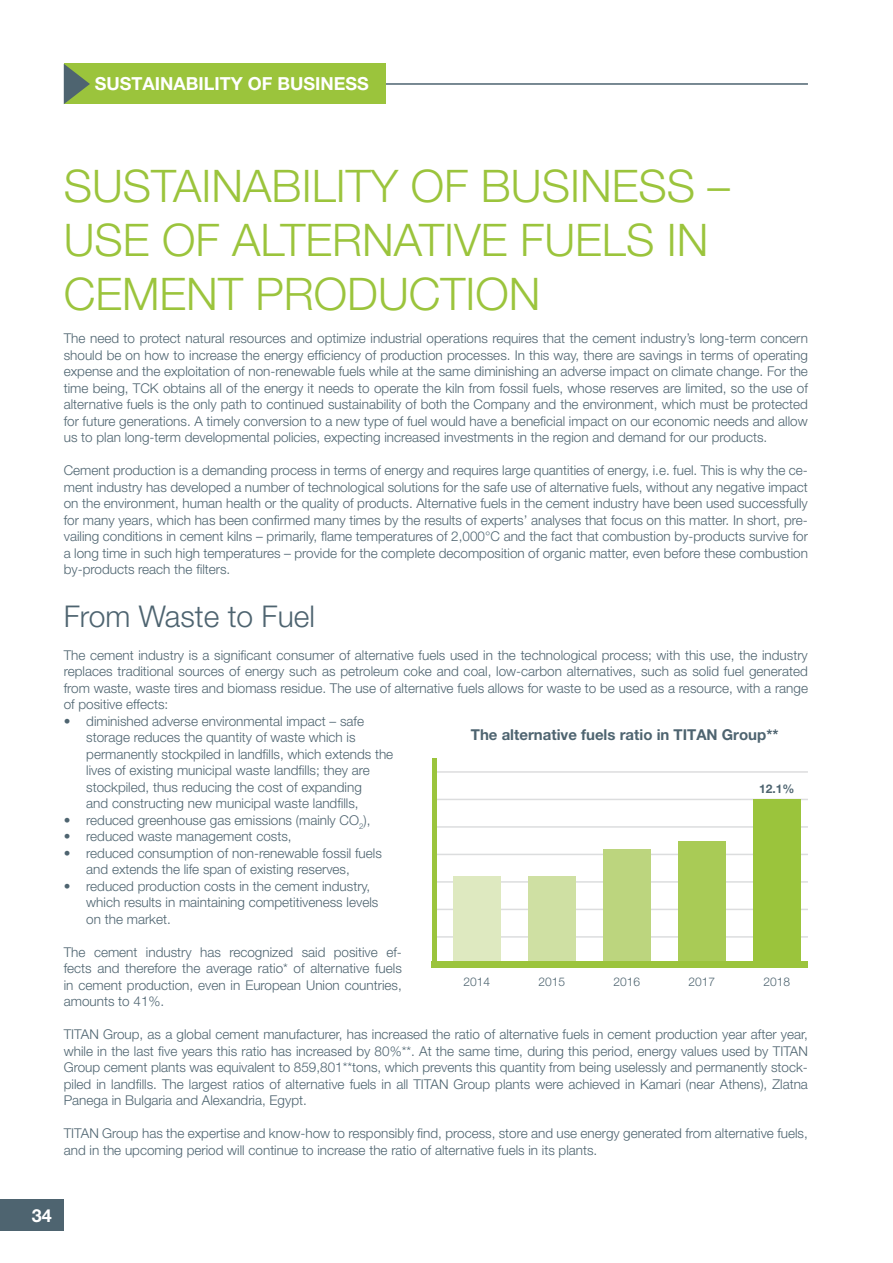
<style>
.page{position:relative;width:893px;height:1263px;background:#fff}
.page>*{position:absolute;margin:0;border:0;box-sizing:border-box;transform-origin:0 0}
.t1{font:300 45px/54px "Helvetica Neue LT Pro";color:#9bc43c}
.t2{font:300 30px "Helvetica Neue LT Pro";color:#4e6470}
.t3{font:700 18px "Helvetica Neue LT Pro";color:#fff}
.t4{font:700 15px "Helvetica Neue LT Pro";color:#4e6470}
.t5{font:300 13.5px/16.5px "Helvetica Neue LT Pro";color:#4e6470;text-align:justify}
.t6{font:300 12px "Helvetica Neue LT Pro";color:#4e6470}
.t7{font:700 12px "Helvetica Neue LT Pro";color:#4e6470}
</style>
<div class="page">
<div style="left:0;top:1199px;width:64px;height:32px;background:#4e6470"></div>
<hr style="left:183px;top:83px;width:625px;height:2px;background:#4e6470">
<div style="left:64px;top:64px;width:322px;height:40px;background:#9bc43c"></div>
<svg style="left:64px;top:64px;width:26px;height:40px"></svg>
<hr style="left:433px;top:936px;width:375px;height:2px;background:#dcddde">
<hr style="left:433px;top:909px;width:375px;height:1px;background:#dcddde">
<hr style="left:433px;top:854px;width:375px;height:1px;background:#dcddde">
<hr style="left:433px;top:881px;width:375px;height:2px;background:#dcddde">
<hr style="left:433px;top:826px;width:375px;height:2px;background:#dcddde">
<hr style="left:433px;top:799px;width:375px;height:1px;background:#dcddde">
<hr style="left:433px;top:771px;width:375px;height:2px;background:#dcddde">
<div style="left:432px;top:961px;width:376px;height:6px;background:#9bc43c"></div>
<div style="left:432px;top:758px;width:5px;height:208px;background:#9bc43c"></div>
<div style="left:453px;top:876px;width:48px;height:85px;background:#dee9c0"></div>
<div style="left:528px;top:876px;width:48px;height:85px;background:#cfe0a3"></div>
<div style="left:603px;top:849px;width:48px;height:112px;background:#bcd57e"></div>
<div style="left:678px;top:841px;width:48px;height:120px;background:#a9cb56"></div>
<div style="left:753px;top:799px;width:48px;height:162px;background:#9bc43c"></div>
<h3 class="t3" style="left:95px;top:73px;width:49px">Sustaina</h3>
<h3 class="t3" style="left:186px;top:73px;width:23px">bility</h3>
<h3 class="t3" style="left:248px;top:73px;width:123px">of Business</h3>
<h1 class="t1" style="left:64px;top:158px;width:545px">Sustainability of Business</h1>
<h1 class="t1" style="left:708px;top:158px;width:24px">–</h1>
<h1 class="t1" style="left:64px;top:212px;width:639px;text-indent:98px">o f Alternative Fuels in<br>Cement</h1>
<h1 class="t1" style="left:64px;top:212px;width:29px">Use</h1>
<h1 class="t1" style="left:256px;top:266px;width:252px">Production</h1>
<p class="t5" style="left:64px;top:330px;width:746px">The need to protect natural resources and optimize industrial operations requires that the cement industry’s long-term concern should be on how to increase the energy efficiency of production processes. In this way, there are savings in terms of operating expense and the exploitation of non-renewable fuels while at the same diminishing an adverse impact on climate change. For the time being, TCK obtains all of the energy it needs to operate the kiln from fossil fuels, whose reserves are limited, so the use of alternative fuels is the only path to continued sustainability of both the Company and the environment, which must be protected for future generations. A timely conversion to a new type of fuel would have a beneficial impact on our economic needs and allow us to plan long-term developmental policies, expecting increased investments in the region and demand for our products.</p>
<p class="t5" style="left:64px;top:462px;width:746px">Cement production is a demanding process in terms of energy and requires large quantities of energy, i.e. fuel. This is why the ce&shy;ment industry has developed a number of technological solutions for the safe use of alternative fuels, without any negative impact on the environment, human health or the quality of products. Alternative fuels in the cement industry have been used successfully for many years, which has been confirmed many times by the results of experts’ analyses that focus on this matter. In short, pre&shy;vailing conditions in cement kilns – primarily, flame temperatures of 2,000°C and the fact that combustion by-products survive for a long time in such high temperatures – provide for the complete decomposition of organic matter, even before these combustion by-products reach the filters.</p>
<h2 class="t2" style="left:64px;top:598px;width:253px">From Waste to Fuel</h2>
<p class="t5" style="left:64px;top:646px;width:746px">The cement industry is a significant consumer of alternative fuels used in the technological process; with this use, the industry replaces traditional sources of energy such as petroleum coke and coal, low-carbon alternatives, such as solid fuel generated from waste, waste tires and biomass residue. The use of alternative fuels allows for waste to be used as a resource, with a range of positive effects:</p>
<p class="t5" style="left:86px;top:712px;width:309px;text-align:left;text-indent:-23px">• diminished adverse environmental impact – safe storage reduces the quantity of waste which is permanently stockpiled in landfills, which extends the lives of existing municipal waste landfills; they are stockpiled, thus reducing the cost of expanding<br>and constructing new municipal waste landfills,</p>
<p class="t5" style="left:64px;top:811px;width:308px">• reduced greenhouse gas emissions (mainly CO<sub>2</sub>),</p>
<p class="t5" style="left:64px;top:828px;width:229px">• reduced waste management costs,</p>
<p class="t5" style="left:86px;top:844px;width:297px;text-indent:-23px">• reduced consumption of non-renewable fossil fuels and extends the life span of existing reserves,</p>
<p class="t5" style="left:86px;top:877px;width:294px;text-align:left;text-indent:-23px">• reduced production costs in the cement industry, which results in maintaining competitiveness levels on the market.</p>
<p class="t5" style="left:64px;top:943px;width:340px">The cement industry has recognized said positive ef&shy;fects and therefore the average ratio* of alternative fuels in cement production, even in European Union countries, amounts to 41%.</p>
<p class="t5" style="left:64px;top:1026px;width:746px">TITAN Group, as a global cement manufacturer, has increased the ratio of alternative fuels in cement production year after year, while in the last five years this ratio has increased by 80%**. At the same time, during this period, energy values used by TITAN Group cement plants was equivalent to 859,801**tons, which prevents this quantity from being uselessly and permanently stock&shy;piled in landfills. The largest ratios of alternative fuels in all TITAN Group plants were achieved in Kamari (near Athens), Zlatna Panega in Bulgaria and Alexandria, Egypt.</p>
<p class="t5" style="left:64px;top:1125px;width:745px">TITAN Group has the expertise and know-how to responsibly find, process, store and use energy generated from alternative fuels, and in the upcoming period will continue to increase the ratio of alternative fuels in its plants.</p>
<p class="t4" style="left:471px;top:725px;width:309px">The alternative fuels ratio in TITAN Group**</p>
<p class="t7" style="left:759px;top:781px;width:37px">12.1%</p>
<p class="t6" style="left:463px;top:975px;width:28px">2014</p>
<p class="t6" style="left:538px;top:975px;width:28px">2015</p>
<p class="t6" style="left:613px;top:975px;width:28px">2016</p>
<p class="t6" style="left:688px;top:975px;width:28px">2017</p>
<p class="t6" style="left:763px;top:975px;width:28px">2018</p>
<h3 class="t3" style="left:32px;top:1204px;width:22px">34</h3>
</div>
